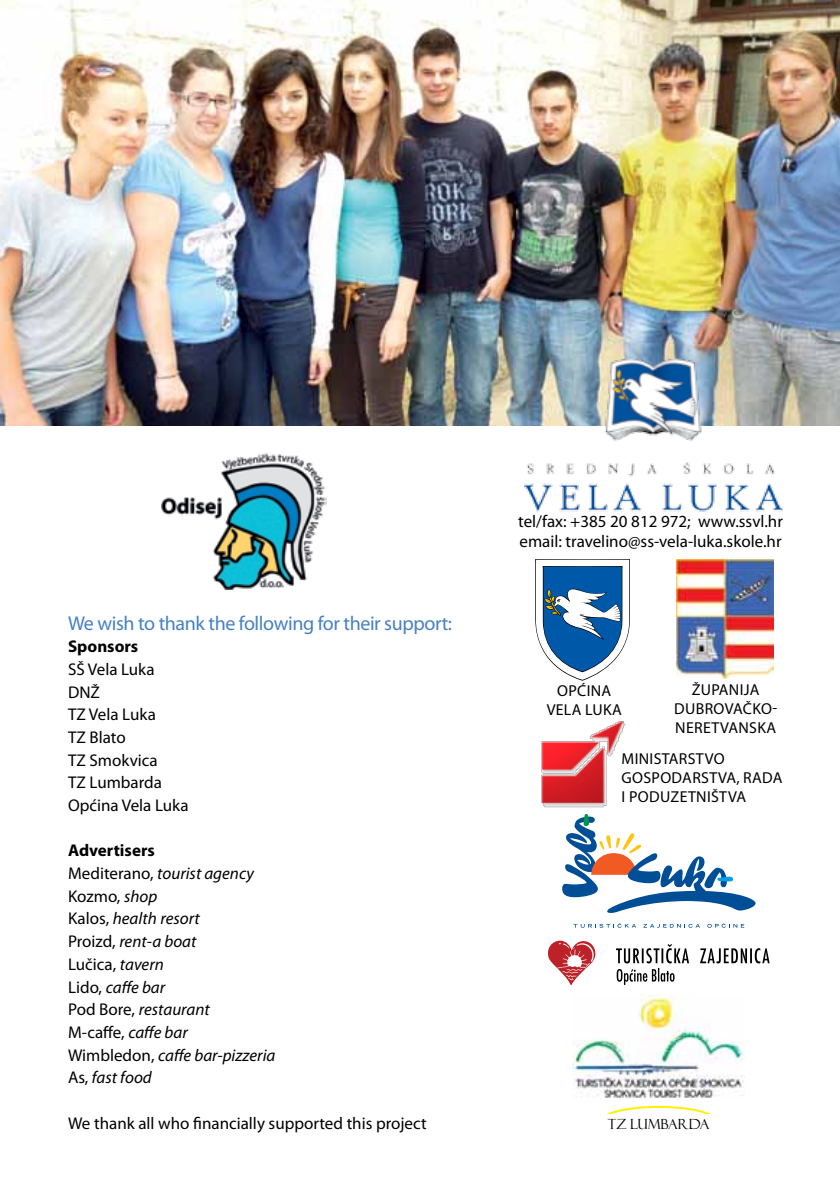
<style>
.page{position:relative;width:840px;height:1191px;background:#fff}
.page>*{position:absolute;margin:0;border:0;box-sizing:border-box;transform-origin:0 0}
.t1{font:20px "Myriad Pro";letter-spacing:-.02em;color:#4681c2}
.t2{font:italic 17px/22.6px "Myriad Pro";color:#000}
.t3{font:17px/22.6px "Myriad Pro";color:#000}
.t4{font:700 17px "Myriad Pro";color:#000}
.t5{font:15.8px/19px "Myriad Pro";letter-spacing:.02em;color:#000}
.t6{font:14px "Felix Titling";color:#000}
.s1{font-weight:700;font-style:normal}
.s2{font-style:normal}
</style>
<div class="page">
<img style="left:0;top:0;width:839px;height:425px">
<img style="left:523px;top:341px;width:259px;height:171px">
<svg style="left:535px;top:559px;width:94px;height:121px"></svg>
<img style="left:676px;top:559px;width:97px;height:119px">
<img style="left:161px;top:453px;width:165px;height:137px">
<svg style="left:548px;top:940px;width:47px;height:46px"></svg>
<svg style="left:616px;top:944px;width:153px;height:41px"></svg>
<img style="left:541px;top:721px;width:85px;height:87px">
<svg style="left:573px;top:923px;width:62px;height:4px"></svg>
<svg style="left:643px;top:924px;width:56px;height:3px"></svg>
<svg style="left:707px;top:923px;width:36px;height:4px"></svg>
<svg style="left:562px;top:814px;width:193px;height:99px"></svg>
<img style="left:572px;top:994px;width:172px;height:104px">
<div style="left:599px;top:1106px;width:117px;height:30px;border:2px solid #fff200;border-radius:50%"></div>
<div style="left:564px;top:1114px;width:188px;height:27px;background:#fff"></div>
<p class="t1" style="left:68px;top:610px;width:385px">We wish to thank the following for their support:</p>
<p class="t4" style="left:68px;top:635px;width:72px">Sponsors</p>
<p class="t3" style="left:68px;top:657px;width:122px">SŠ Vela Luka<br>DNŽ<br>TZ Vela Luka<br>TZ Blato<br>TZ Smokvica<br>TZ Lumbarda<br>Općina Vela Luka</p>
<p class="t2" style="left:68px;top:839px;width:209px"><span class="s1">Advertisers<br></span><span class="s2">Mediterano,</span> tourist agency<br><span class="s2">Kozmo,</span> shop<br><span class="s2">Kalos,</span> health resort<br><span class="s2">Proizd,</span> rent-a boat<br><span class="s2">Lučica,</span> tavern<br><span class="s2">Lido,</span> caffe bar<br><span class="s2">Pod Bore,</span> restaurant<br><span class="s2">M-caffe,</span> caffe bar<br><span class="s2">Wimbledon,</span> caffe bar-pizzeria<br><span class="s2">As,</span> fast food</p>
<p class="t3" style="left:68px;top:1111px;width:360px">We thank all who financially supported this project</p>
<p class="t3" style="left:518px;top:510px;width:266px;line-height:20.4px">tel/fax: +385 20 812 972; www.ssvl.hr email: travelino@ss-vela-luka.skole.hr</p>
<p class="t5" style="left:691px;top:680px;width:67px">žu panija</p>
<p class="t5" style="left:674px;top:699px;width:11px">dubrovačko</p>
<p class="t5" style="left:771px;top:699px;width:6px">-</p>
<p class="t5" style="left:621px;top:712px;width:105px;line-height:31px;text-indent:54px">neretvanska<br>MINISTARSTVO</p>
<p class="t5" style="left:621px;top:768px;width:11px">gos</p>
<p class="t5" style="left:651px;top:768px;width:20px">podarstva</p>
<p class="t5" style="left:736px;top:768px;width:18px">, rada</p>
<p class="t5" style="left:621px;top:787px;width:27px">i poduzetni</p>
<p class="t5" style="left:710px;top:787px;width:18px">štva</p>
<p class="t5" style="left:546px;top:681px;width:49px;text-indent:10px">Općina<br>Vela</p>
<p class="t5" style="left:585px;top:700px;width:18px">Luka</p>
<p class="t6" style="left:607px;top:1115px;width:103px">TZ LUMBARDA</p>
</div>
